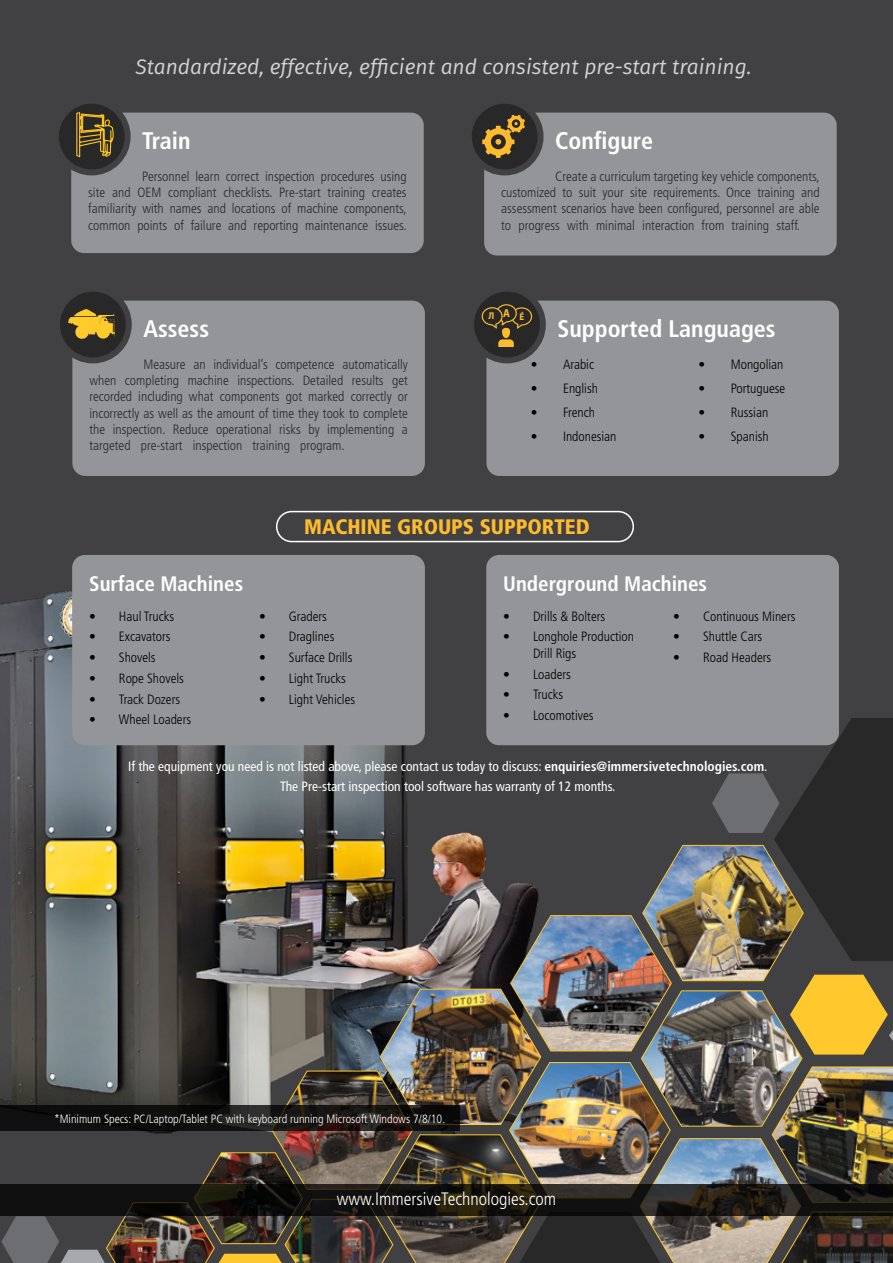
<style>
.page{position:relative;width:893px;height:1263px;background:#414042}
.page>*{position:absolute;margin:0;border:0;box-sizing:border-box;transform-origin:0 0}
.t1{font:700 condensed 24px "Frutiger LT Std";color:#fff}
.t2{font:italic 21px "Fira Sans";color:#d1d3d4}
.t3{font:700 condensed 21px "Frutiger LT Std";color:#fff}
.t4{font:900 condensed 21px "Frutiger LT Std";color:#fdbb2d}
.t5{font:300 condensed 18px "Frutiger LT Std";color:#fff}
.t6{font:300 condensed 13.5px/16.2px "Frutiger LT Std";color:#292829;text-align:justify}
.t7{font:300 condensed 13.5px/16.5px "Frutiger LT Std";color:#000}
.t8{font:condensed 13.5px/19.5px "Frutiger LT Std";color:#fff;text-align:center}
.t9{font:300 condensed 12px "Frutiger LT Std";color:#fff}
.t10{font:700 semi-condensed 9.75px "Myriad Pro";color:#fdbb2d}
.s1{font-weight:700}
</style>
<div class="page">
<img style="left:0;top:521px;width:572px;height:584px">
<div style="left:71px;top:113px;width:353px;height:140px;background:#939598;border-radius:13px"></div>
<svg style="left:56px;top:101px;width:72px;height:71px;background:#2d2c2d"></svg>
<div style="left:53px;top:98px;width:78px;height:77px;border:6px solid #414042;border-radius:50%"></div>
<svg style="left:76px;top:112px;width:38px;height:45px;background:#6c5924"></svg>
<div style="left:484px;top:113px;width:353px;height:142px;background:#939598;border-radius:13px"></div>
<svg style="left:469px;top:101px;width:71px;height:71px;background:#2c2b2d"></svg>
<div style="left:466px;top:98px;width:77px;height:77px;border:6px solid #414042;border-radius:50%"></div>
<svg style="left:482px;top:115px;width:43px;height:43px;background:#7a602a"></svg>
<div style="left:72px;top:301px;width:353px;height:175px;background:#939598;border-radius:13px"></div>
<div style="left:57px;top:289px;width:72px;height:71px;background:#292829;border-radius:50%"></div>
<div style="left:54px;top:286px;width:78px;height:77px;border:6px solid #414042;border-radius:50%"></div>
<svg style="left:68px;top:309px;width:47px;height:30px"></svg>
<div style="left:486px;top:301px;width:353px;height:175px;background:#939598;border-radius:13px"></div>
<svg style="left:471px;top:289px;width:72px;height:71px;background:#302e2e"></svg>
<div style="left:468px;top:286px;width:78px;height:77px;border:6px solid #414042;border-radius:50%"></div>
<svg style="left:482px;top:304px;width:50px;height:42px;background:#4c4029"></svg>
<img style="left:1px;top:718px;width:892px;height:545px">
<div style="left:72px;top:555px;width:353px;height:190px;background:#939598;border-radius:13px"></div>
<div style="left:486px;top:555px;width:353px;height:190px;background:#939598;border-radius:13px"></div>
<div style="left:277px;top:512px;width:356px;height:30px;background:#414042;border-radius:15px"></div>
<div style="left:276px;top:511px;width:358px;height:31px;border:2px solid #fff;border-radius:15px"></div>
<svg style="left:0;top:1105px;width:460px;height:26px;background:#151311"></svg>
<svg style="left:0;top:1184px;width:893px;height:32px;background:#181611"></svg>
<h2 class="t2" style="left:136px;top:51px;width:618px">Standardized, effective, efficient and consistent pre-start training.</h2>
<h1 class="t1" style="left:142px;top:127px;width:50px">Train</h1>
<p class="t6" style="left:88px;top:168px;width:320px;text-indent:54px">Personnel learn correct inspection procedures using site and OEM compliant checklists. Pre-start training creates familiarity with names and locations of machine components, common points of failure and reporting maintenance issues.</p>
<h1 class="t1" style="left:143px;top:314px;width:67px">Assess</h1>
<p class="t6" style="left:89px;top:356px;width:320px;text-indent:54px">Measure an individual’s competence automatically when completing machine inspections. Detailed results get recorded including what components got marked correctly or incorrectly as well as the amount of time they took to complete the inspection. Reduce operational risks by implementing a targeted pre‑start inspection training program.</p>
<h1 class="t1" style="left:555px;top:127px;width:100px">Configure</h1>
<p class="t6" style="left:501px;top:168px;width:320px;text-indent:54px">Create a curriculum targeting key vehicle components, customized to suit your site requirements. Once training and assessment scenarios have been configured, personnel are able to progress with minimal interaction from training staff.</p>
<p class="t10" style="left:489px;top:310px;width:37px">Л<sup>A</sup>É</p>
<h1 class="t1" style="left:557px;top:314px;width:220px">Supported Languages</h1>
<p class="t7" style="left:531px;top:357px;width:65px">• Arabic</p>
<p class="t7" style="left:531px;top:380px;width:69px">• English</p>
<p class="t7" style="left:531px;top:404px;width:66px">• French</p>
<p class="t7" style="left:531px;top:428px;width:87px">• Indonesian</p>
<p class="t7" style="left:698px;top:357px;width:87px">• Mongolian</p>
<p class="t7" style="left:698px;top:380px;width:88px">• Portuguese</p>
<p class="t7" style="left:698px;top:404px;width:71px">• Russian</p>
<p class="t7" style="left:698px;top:428px;width:72px">• Spanish</p>
<h2 class="t3" style="left:89px;top:572px;width:156px">Surface Machines</h2>
<p class="t7" style="left:89px;top:608px;width:87px">• Haul Trucks</p>
<p class="t7" style="left:89px;top:629px;width:83px">• Excavators</p>
<p class="t7" style="left:89px;top:649px;width:68px">• Shovels</p>
<p class="t7" style="left:89px;top:670px;width:96px">• Rope Shovels</p>
<p class="t7" style="left:89px;top:691px;width:93px">• Track Dozers</p>
<p class="t7" style="left:89px;top:712px;width:104px">• Wheel Loaders</p>
<h2 class="t4" style="left:304px;top:514px;width:287px">MACHINE GROUPS SUPPORTED</h2>
<p class="t7" style="left:259px;top:608px;width:69px">• Graders</p>
<p class="t7" style="left:259px;top:629px;width:77px">• Draglines</p>
<p class="t7" style="left:259px;top:649px;width:95px">• Surface Drills</p>
<p class="t7" style="left:259px;top:670px;width:88px">• Light Trucks</p>
<p class="t7" style="left:259px;top:691px;width:98px">• Light Vehicles</p>
<h2 class="t3" style="left:503px;top:572px;width:205px">Underground Machines</h2>
<p class="t7" style="left:503px;top:608px;width:104px">• Drills &amp; Bolters</p>
<p class="t7" style="left:533px;top:629px;width:103px;text-indent:-30px">• Longhole Production<br>Drill Rigs</p>
<p class="t7" style="left:503px;top:666px;width:69px">• Loaders</p>
<p class="t7" style="left:503px;top:687px;width:62px">• Trucks</p>
<p class="t7" style="left:503px;top:707px;width:92px">• Locomotives</p>
<p class="t7" style="left:673px;top:608px;width:124px">• Continuous Miners</p>
<p class="t7" style="left:673px;top:629px;width:91px">• Shuttle Cars</p>
<p class="t7" style="left:673px;top:649px;width:100px">• Road Headers</p>
<p class="t8" style="left:128px;top:757px;width:641px">If the equipment you need is not listed above, please contact us today to discuss: <span class="s1">enquiries@immersivetechnologies.com</span>.<br>The Pre-start inspection tool software has warranty of 12 months.</p>
<p class="t9" style="left:54px;top:1112px;width:393px">*Minimum Specs: PC/Laptop/Tablet PC with keyboard running Microsoft Windows 7/8/10.</p>
<h3 class="t5" style="left:337px;top:1188px;width:221px">www.ImmersiveTechnologies.com</h3>
</div>
